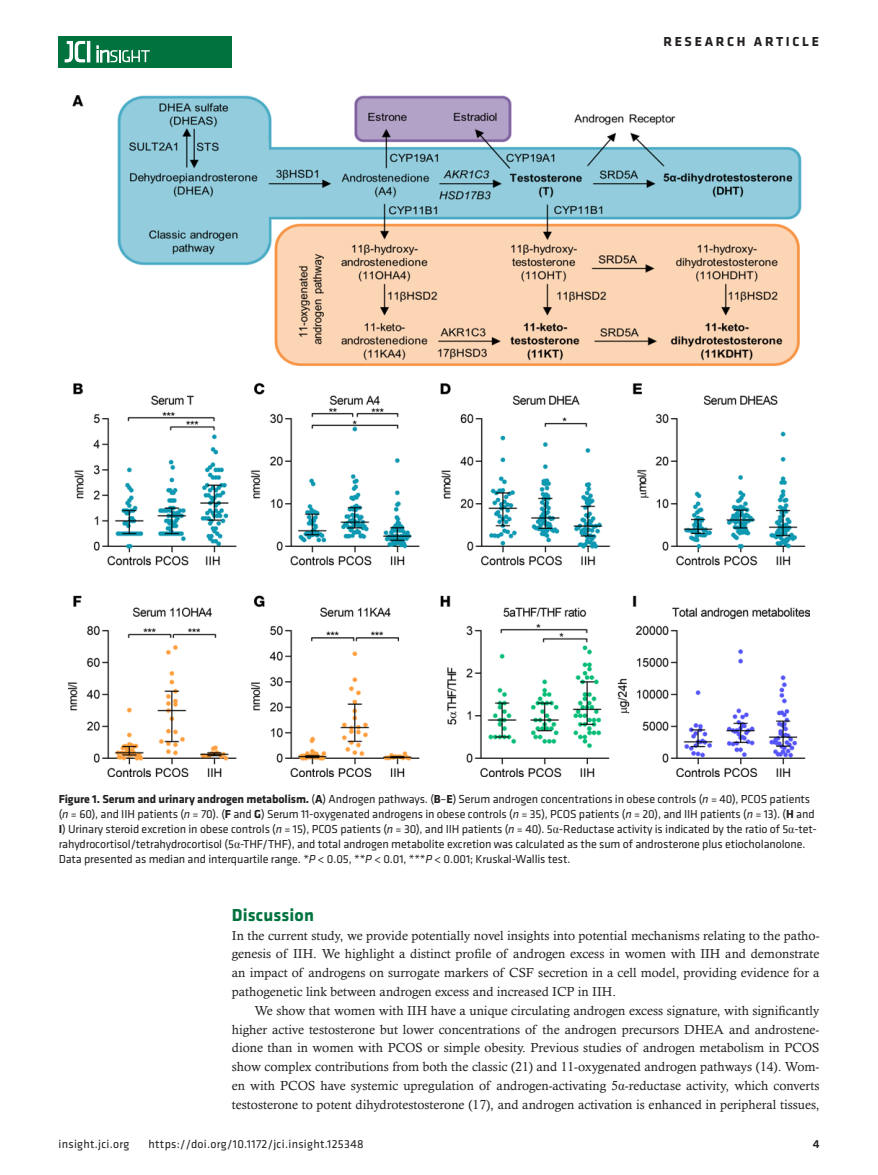
<style>
.page{position:relative;width:878px;height:1175px;background:#fff}
.page>*{position:absolute;margin:0;border:0;box-sizing:border-box;transform-origin:0 0}
.t1{font:700 18px "Klavika";letter-spacing:.01em;color:#00723e}
.t2{font:700 13.5px "Klavika Basic";letter-spacing:.2em;color:#231f20}
.t3{font:13.2px/18.8px "Calisto MT Std";color:#231f20;text-align:justify}
.t4{font:12px/15px "Klavika Basic";letter-spacing:-.01em;color:#231f20}
.t5{font:12px "Klavika Basic";letter-spacing:.025em;color:#231f20}
.t6{font:500 12px "Klavika Basic";color:#231f20}
.s1{font-weight:700}
.s2{font-style:italic}
.s3{font-family:"Times New Roman"}
</style>
<div class="page">
<div style="left:59px;top:36px;width:173px;height:31px;background:#00723e"></div>
<hr style="left:87px;top:41px;width:3px;height:21px;background:#fff">
<svg style="left:64px;top:41px;width:21px;height:22px"></svg>
<svg style="left:97px;top:46px;width:53px;height:16px"></svg>
<img style="left:68px;top:96px;width:741px;height:681px">
<p class="t2" style="left:663px;top:32px;width:157px">RESEARCH ARTICLE</p>
<p class="t4" style="left:59px;top:791px;width:759px"><span class="s1">Figure 1. Serum and urinary androgen metabolism.</span> (<span class="s1">A</span>) Androgen pathways. (<span class="s1">B</span>–<span class="s1">E</span>) Serum androgen concentrations in obese controls (<span class="s2">n</span> = 40), PCOS patients (<span class="s2">n</span> = 60), and IIH patients (<span class="s2">n</span> = 70). (<span class="s1">F</span> and <span class="s1">G</span>) Serum 11-oxygenated androgens in obese controls (<span class="s2">n</span> = 35), PCOS patients (<span class="s2">n</span> = 20), and IIH patients (<span class="s2">n</span> = 13). (<span class="s1">H</span> and <span class="s1">I</span>) Urinary steroid excretion in obese controls (<span class="s2">n</span> = 15), PCOS patients (<span class="s2">n</span> = 30), and IIH patients (<span class="s2">n</span> = 40). 5<span class="s3">α</span>-Reductase activity is indicated by the ratio of 5<span class="s3">α</span>-tet&shy;rahydrocortisol/tetrahydrocortisol (5<span class="s3">α</span>-THF/THF), and total androgen metabolite excretion was calculated as the sum of androsterone plus etiocholanolone.<br>Data presented as median and interquartile range. *<span class="s2">P</span> &lt; 0.05, **<span class="s2">P</span> &lt; 0.01, ***<span class="s2">P</span> &lt; 0.001; Kruskal-Wallis test.</p>
<h1 class="t1" style="left:232px;top:902px;width:84px">Discussion</h1>
<p class="t3" style="left:232px;top:925px;width:589px">In the current study, we provide potentially novel insights into potential mechanisms relating to the patho&shy;genesis of IIH. We highlight a distinct profile of androgen excess in women with IIH and demonstrate an impact of androgens on surrogate markers of CSF secretion in a cell model, providing evidence for a pathogenetic link between androgen excess and increased ICP in IIH.</p>
<p class="t3" style="left:232px;top:1001px;width:589px;text-indent:22px">We show that women with IIH have a unique circulating androgen excess signature, with significantly higher active testosterone but lower concentrations of the androgen precursors DHEA and androstene&shy;dione than in women with PCOS or simple obesity. Previous studies of androgen metabolism in PCOS show complex contributions from both the classic (21) and 11-oxygenated androgen pathways (14). Wom&shy;en with PCOS have systemic upregulation of androgen-activating 5<span class="s3">α</span>-reductase activity, which converts testosterone to potent dihydrotestosterone (17), and androgen activation is enhanced in peripheral tissues,</p>
<p class="t5" style="left:58px;top:1135px;width:72px">insight.jci.org</p>
<p class="t5" style="left:148px;top:1135px;width:216px">https://doi.org/10.1172/jci.insight.125348</p>
<p class="t6" style="left:812px;top:1135px;width:8px">4</p>
</div>
